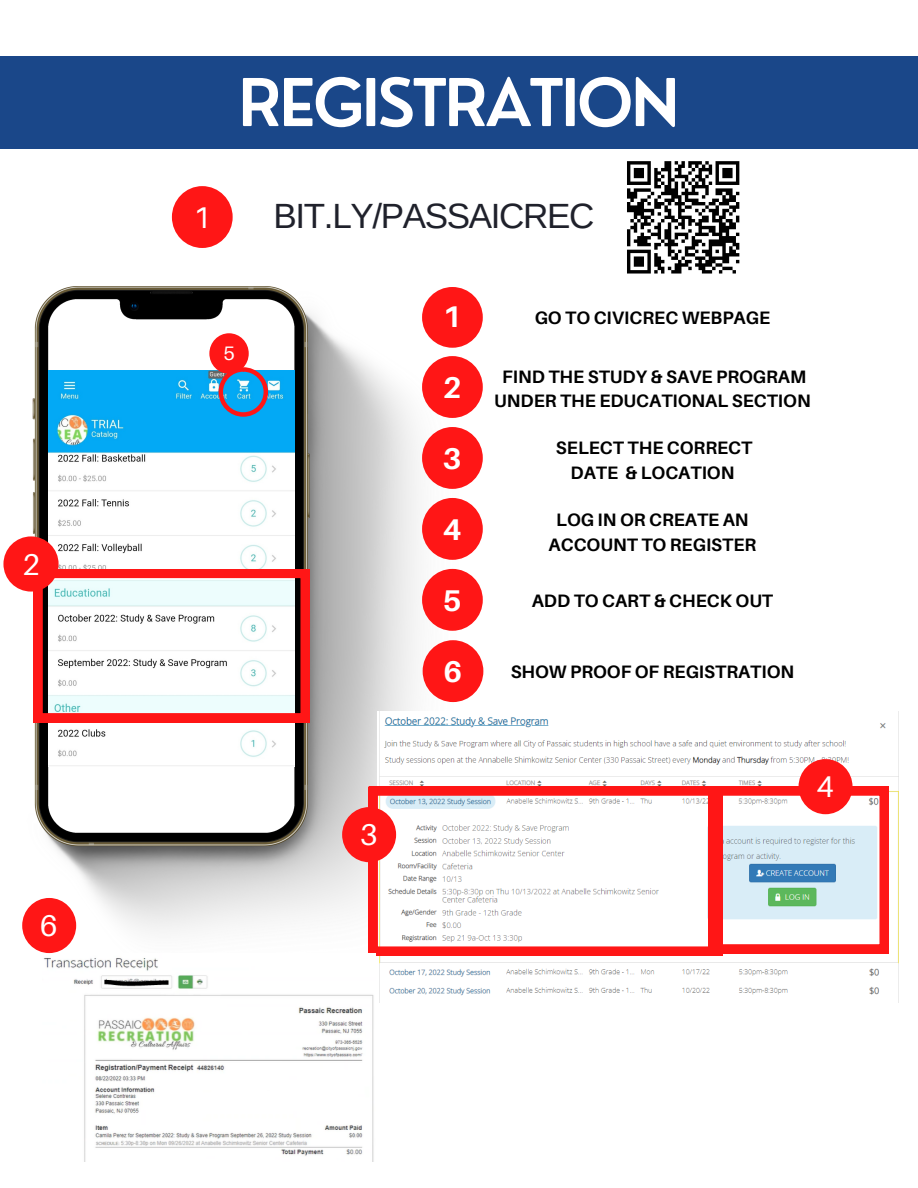
<style>
.page{position:relative;width:918px;height:1188px;background:#fff}
.page>*{position:absolute;margin:0;border:0;box-sizing:border-box;transform-origin:0 0}
.t1{font:600 64.2px "Nourd";letter-spacing:-.04em;color:#fff}
.t2{font:35.1px "Arimo";letter-spacing:-.04em;color:#1f212b}
.t3{font:700 30px "Aileron";color:#fff}
.t4{font:30px "Aileron";color:#fff}
.t5{font:19.5px "Aileron";color:#fff}
.t6{font:700 18px/24.8px "Aileron";color:#000;text-align:center}
</style>
<div class="page">
<div style="left:0;top:56px;width:918px;height:92px;background:#1a4789"></div>
<svg style="left:627px;top:161px;width:113px;height:113px"></svg>
<img style="left:27px;top:287px;width:434px;height:669px">
<img style="left:49px;top:371px;width:245px;height:396px">
<svg style="left:34px;top:569px;width:275px;height:153px"></svg>
<svg style="left:219px;top:367px;width:49px;height:50px;background:#5388ba"></svg>
<div style="left:422px;top:287px;width:61px;height:61px;background:#ff1616;border-radius:50%"></div>
<div style="left:422px;top:356px;width:61px;height:62px;background:#ff1616;border-radius:50%"></div>
<div style="left:172px;top:186px;width:61px;height:62px;background:#ff1616;border-radius:50%"></div>
<div style="left:3px;top:536px;width:56px;height:56px;background:#ff1616;border-radius:50%"></div>
<div style="left:422px;top:427px;width:61px;height:62px;background:#ff1616;border-radius:50%"></div>
<img style="left:377px;top:712px;width:521px;height:291px">
<svg style="left:369px;top:787px;width:353px;height:168px"></svg>
<svg style="left:708px;top:787px;width:180px;height:166px"></svg>
<div style="left:422px;top:498px;width:61px;height:62px;background:#ff1616;border-radius:50%"></div>
<div style="left:422px;top:569px;width:61px;height:62px;background:#ff1616;border-radius:50%"></div>
<div style="left:342px;top:807px;width:54px;height:55px;background:#ff1616;border-radius:50%"></div>
<div style="left:799px;top:759px;width:54px;height:55px;background:#ff1616;border-radius:50%"></div>
<div style="left:209px;top:333px;width:40px;height:41px;background:#ff1616;border-radius:50%"></div>
<img style="left:43px;top:953px;width:333px;height:208px">
<div style="left:423px;top:640px;width:60px;height:62px;background:#ff1616;border-radius:50%"></div>
<div style="left:22px;top:898px;width:54px;height:55px;background:#ff1616;border-radius:50%"></div>
<h3 class="t4" style="left:22px;top:546px;width:19px">2</h3>
<h3 class="t4" style="left:40px;top:907px;width:19px">6</h3>
<h3 class="t4" style="left:193px;top:199px;width:19px">1</h3>
<h1 class="t1" style="left:238px;top:62px;width:443px">REGISTRATION</h1>
<h2 class="t2" style="left:274px;top:196px;width:322px">BIT.LY/PASSAICREC</h2>
<p class="t5" style="left:224px;top:341px;width:13px">5</p>
<h3 class="t3" style="left:443px;top:298px;width:20px">1</h3>
<h3 class="t3" style="left:443px;top:369px;width:20px">2</h3>
<h3 class="t3" style="left:443px;top:440px;width:20px">3</h3>
<h3 class="t3" style="left:443px;top:510px;width:20px">4</h3>
<h3 class="t3" style="left:443px;top:581px;width:20px">5</h3>
<p class="t6" style="left:535px;top:305px;width:237px">GO TO CIVICREC WEBPAGE</p>
<p class="t6" style="left:494px;top:364px;width:318px">FIND THE STUDY &amp; SAVE PROGRAM<br>UNDER THE EDUCATIONAL SECTION</p>
<p class="t6" style="left:556px;top:435px;width:198px">SELECT THE CORRECT<br>DATE &amp; LOCATION</p>
<p class="t6" style="left:549px;top:507px;width:209px">LOG IN OR CREATE AN<br>ACCOUNT TO REGISTER</p>
<p class="t6" style="left:532px;top:588px;width:243px">ADD TO CART &amp; CHECK OUT</p>
<h3 class="t3" style="left:443px;top:653px;width:20px">6</h3>
<p class="t6" style="left:511px;top:659px;width:285px">SHOW PROOF OF REGISTRATION</p>
<h3 class="t4" style="left:360px;top:816px;width:19px">3</h3>
<h3 class="t4" style="left:817px;top:768px;width:19px">4</h3>
</div>
